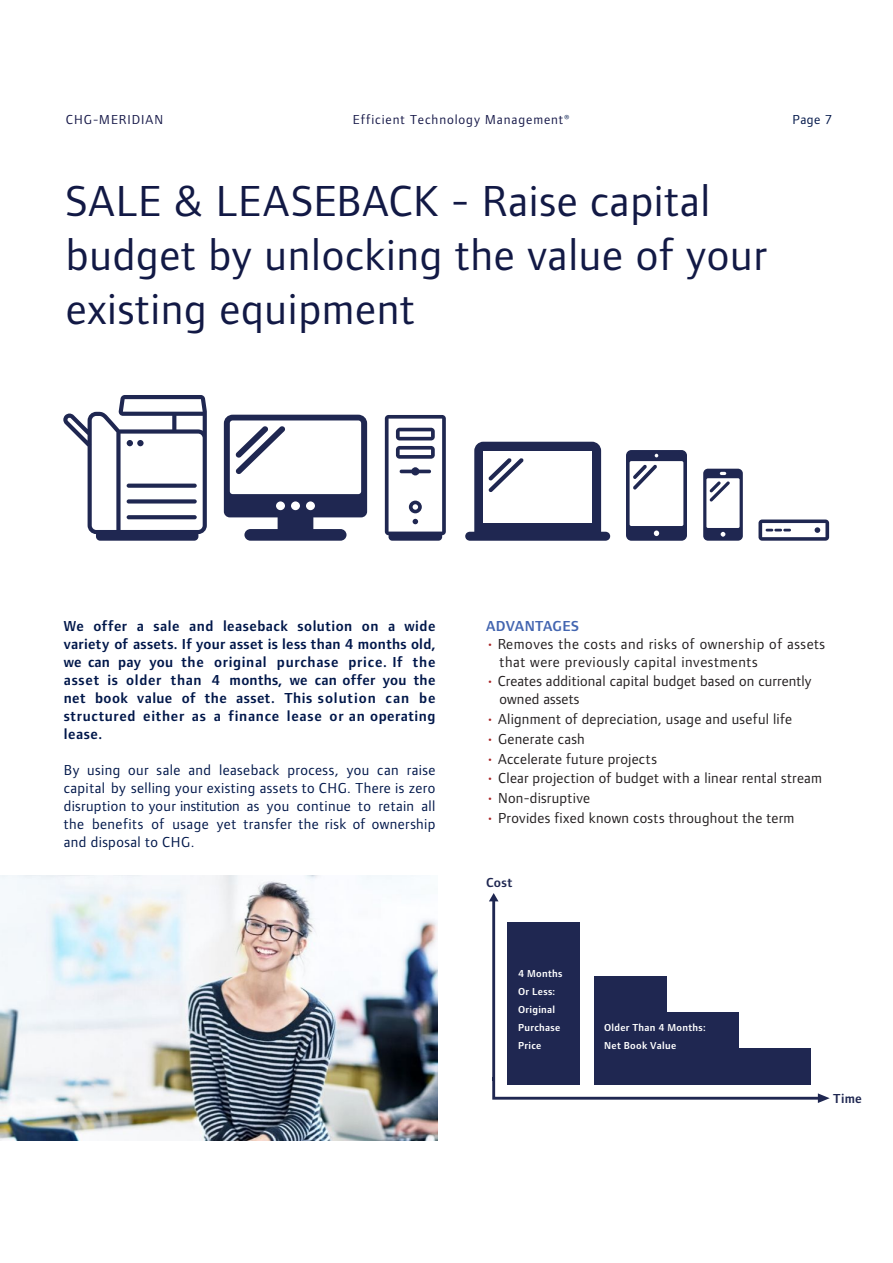
<style>
.page{position:relative;width:893px;height:1263px;background:#fff}
.page>*{position:absolute;margin:0;border:0;box-sizing:border-box;transform-origin:0 0}
.t1{font:45px/54px "Foundry Form Sans OT2";letter-spacing:.015em;color:#121945}
.t2{font:600 15px/18px "Foundry Form Sans OT2";letter-spacing:.045em;color:#00174a;text-align:justify}
.t3{font:15px/18px "Foundry Form Sans OT2";letter-spacing:.02em;color:#231f20}
.t4{font:15px/18px "Foundry Form Sans OT2";letter-spacing:.03em;color:#00174a;text-align:justify}
.t5{font:15px/18px "Foundry Form Sans OT2";letter-spacing:.04em;color:#231f20}
.t6{font:600 15px "Foundry Form Sans OT2";letter-spacing:.02em;color:#4365b0}
.t7{font:13.5px "Foundry Form Sans OT2";letter-spacing:.07em;color:#171949}
.t8{font:600 13.5px "Foundry Form Sans OT2";letter-spacing:.025em;color:#1f2751}
.t9{font:13.5px "Foundry Form Sans OT2";color:#001649}
.t10{font:600 10.5px/18px "Foundry Form Sans OT2";letter-spacing:.03em;color:#fff}
.s1{color:#00174a}
.s2{color:#a82426}
</style>
<div class="page">
<svg style="left:491px;top:900px;width:327px;height:201px"></svg>
<svg style="left:489px;top:893px;width:9px;height:8px"></svg>
<svg style="left:818px;top:1093px;width:12px;height:10px"></svg>
<div style="left:508px;top:922px;width:72px;height:162px;background:#1f2751"></div>
<div style="left:594px;top:977px;width:72px;height:108px;background:#1f2751"></div>
<div style="left:666px;top:1013px;width:72px;height:72px;background:#1f2751"></div>
<div style="left:738px;top:1049px;width:72px;height:36px;background:#1f2751"></div>
<svg style="left:224px;top:415px;width:143px;height:126px"></svg>
<svg style="left:703px;top:469px;width:40px;height:72px"></svg>
<svg style="left:626px;top:450px;width:61px;height:91px"></svg>
<svg style="left:385px;top:415px;width:61px;height:126px"></svg>
<svg style="left:758px;top:519px;width:71px;height:22px"></svg>
<svg style="left:63px;top:395px;width:144px;height:146px"></svg>
<svg style="left:127px;top:484px;width:70px;height:4px"></svg>
<svg style="left:127px;top:499px;width:70px;height:4px"></svg>
<svg style="left:127px;top:515px;width:70px;height:4px"></svg>
<svg style="left:465px;top:442px;width:145px;height:99px"></svg>
<img style="left:0;top:875px;width:438px;height:265px">
<p class="t7" style="left:66px;top:110px;width:99px">CHG-MERIDIAN</p>
<p class="t7" style="left:353px;top:113px;width:218px">Efficient Technology Management<span class="s1">®</span></p>
<p class="t9" style="left:792px;top:110px;width:41px">Page 7</p>
<h1 class="t1" style="left:66px;top:171px;width:702px">SALE &amp; LEASEBACK - Raise capital budget by unlocking the value of your existing equipment</h1>
<p class="t2" style="left:64px;top:616px;width:373px">We offer a sale and leaseback solution on a wide variety of assets. If your asset is less than 4 months old, we can pay you the original purchase price. If the asset is older than 4 months, we can offer you the net book value of the asset. This solution can be structured either as a finance lease or an operating lease.</p>
<p class="t4" style="left:64px;top:760px;width:373px">By using our sale and leaseback process, you can raise capital by selling your existing assets to CHG. There is zero disruption to your institution as you continue to retain all the benefits of usage yet transfer the risk of ownership and disposal to CHG.</p>
<p class="t6" style="left:486px;top:614px;width:94px">ADVANTAGES</p>
<p class="t5" style="left:500px;top:635px;width:327px;text-indent:-13px"><span class="s2">•</span> Removes the costs and risks of ownership of assets that were previously capital investments</p>
<p class="t3" style="left:500px;top:673px;width:313px;text-indent:-13px"><span class="s2">•</span> Creates additional capital budget based on currently owned assets</p>
<p class="t3" style="left:486px;top:709px;width:307px"><span class="s2">•</span> Alignment of depreciation, usage and useful life</p>
<p class="t3" style="left:486px;top:729px;width:100px"><span class="s2">•</span> Generate cash</p>
<p class="t3" style="left:486px;top:749px;width:172px"><span class="s2">•</span> Accelerate future projects</p>
<p class="t3" style="left:486px;top:768px;width:337px"><span class="s2">•</span> Clear projection of budget with a linear rental stream</p>
<p class="t3" style="left:486px;top:788px;width:105px"><span class="s2">•</span> Non-disruptive</p>
<p class="t3" style="left:486px;top:808px;width:310px"><span class="s2">•</span> Provides fixed known costs throughout the term</p>
<p class="t8" style="left:486px;top:872px;width:28px">Cost</p>
<p class="t10" style="left:518px;top:963px;width:46px">4 Months<br>Or Less:<br>Original<br>Purchase<br>Price</p>
<p class="t10" style="left:604px;top:1017px;width:103px">Older Than 4 Months:<br>Net Book Value</p>
<p class="t8" style="left:833px;top:1088px;width:30px">Time</p>
</div>
